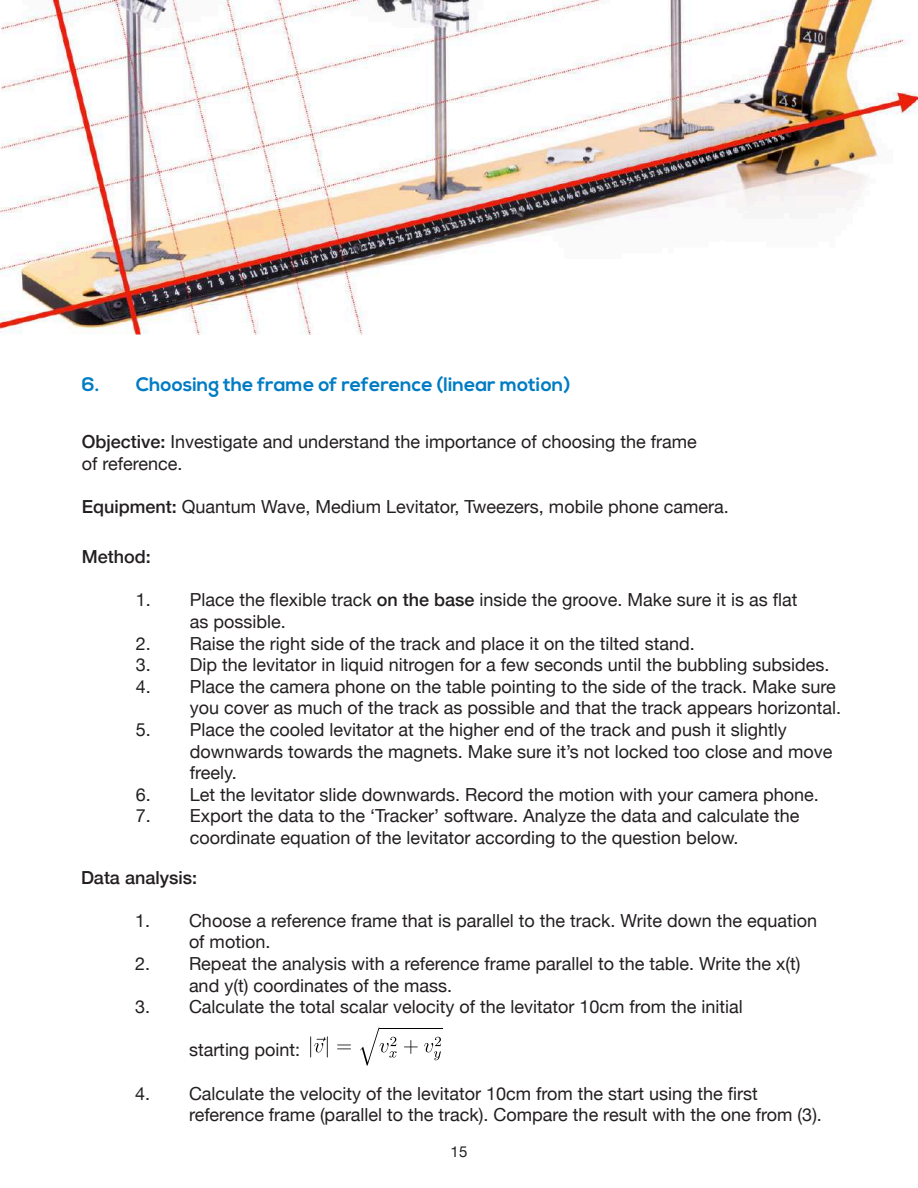
<style>
.page{position:relative;width:918px;height:1188px;background:#fff}
.page>*{position:absolute;margin:0;border:0;box-sizing:border-box;transform-origin:0 0}
.t1{font:700 19.5px "Nexa";color:#007cc4}
.t2{font:18px/21.6px "Helvetica Neue";color:#231f20}
.t3{font:500 18px "Helvetica Neue";color:#231f20}
.t4{font:15px "Helvetica Neue";color:#231f20}
.s1{font-weight:500}
</style>
<div class="page">
<img style="left:0;top:0;width:918px;height:334px">
<svg style="left:310px;top:1036px;width:18px;height:21px"></svg>
<svg style="left:337px;top:1045px;width:14px;height:5px"></svg>
<hr style="left:379px;top:1028px;width:64px;height:1px;background:#000">
<svg style="left:360px;top:1028px;width:37px;height:38px"></svg>
<svg style="left:404px;top:1040px;width:14px;height:14px"></svg>
<svg style="left:424px;top:1037px;width:17px;height:23px"></svg>
<p class="t1" style="left:82px;top:373px;width:490px">6. Choosing the frame of reference (linear motion)</p>
<p class="t2" style="left:82px;top:432px;width:616px"><span class="s1">Objective:</span> Investigate and understand the importance of choosing the frame of reference.</p>
<p class="t2" style="left:82px;top:497px;width:648px"><span class="s1">Equipment:</span> Quantum Wave, Medium Levitator, Tweezers, mobile phone camera.</p>
<p class="t3" style="left:82px;top:542px;width:71px">Method:</p>
<p class="t2" style="left:190px;top:590px;width:609px;text-indent:-54px">1. Place the flexible track <span class="s1">on the base</span> inside the groove. Make sure it is as flat as possible.</p>
<p class="t2" style="left:136px;top:633px;width:560px">2. Raise the right side of the track and place it on the tilted stand.</p>
<p class="t2" style="left:136px;top:655px;width:695px">3. Dip the levitator in liquid nitrogen for a few seconds until the bubbling subsides.</p>
<p class="t2" style="left:136px;top:677px;width:707px;text-align:right">4. Place the camera phone on the table pointing to the side of the track. Make sure you cover as much of the track as possible and that the track appears horizontal.</p>
<p class="t2" style="left:190px;top:720px;width:644px;text-indent:-54px">5. Place the cooled levitator at the higher end of the track and push it slightly downwards towards the magnets. Make sure it’s not locked too close and move freely.</p>
<p class="t2" style="left:136px;top:785px;width:685px">6. Let the levitator slide downwards. Record the motion with your camera phone.</p>
<p class="t2" style="left:136px;top:806px;width:665px;text-align:center">7. Export the data to the ‘Tracker’ software. Analyze the data and calculate the coordinate equation of the levitator according to the question below.</p>
<p class="t3" style="left:81px;top:863px;width:118px">Data analysis:</p>
<p class="t2" style="left:189px;top:911px;width:630px;text-indent:-54px">1. Choose a reference frame that is parallel to the track. Write down the equation of motion.</p>
<p class="t2" style="left:189px;top:954px;width:613px;text-indent:-54px">2. Repeat the analysis with a reference frame parallel to the table. Write the x(t) and y(t) coordinates of the mass.</p>
<p class="t2" style="left:135px;top:997px;width:609px">3. Calculate the total scalar velocity of the levitator 10cm from the initial</p>
<p class="t2" style="left:189px;top:1040px;width:113px">starting point:</p>
<p class="t2" style="left:189px;top:1083px;width:635px;text-indent:-54px">4. Calculate the velocity of the levitator 10cm from the start using the first reference frame (parallel to the track). Compare the result with the one from (3).</p>
<p class="t4" style="left:451px;top:1141px;width:18px">15</p>
</div>
